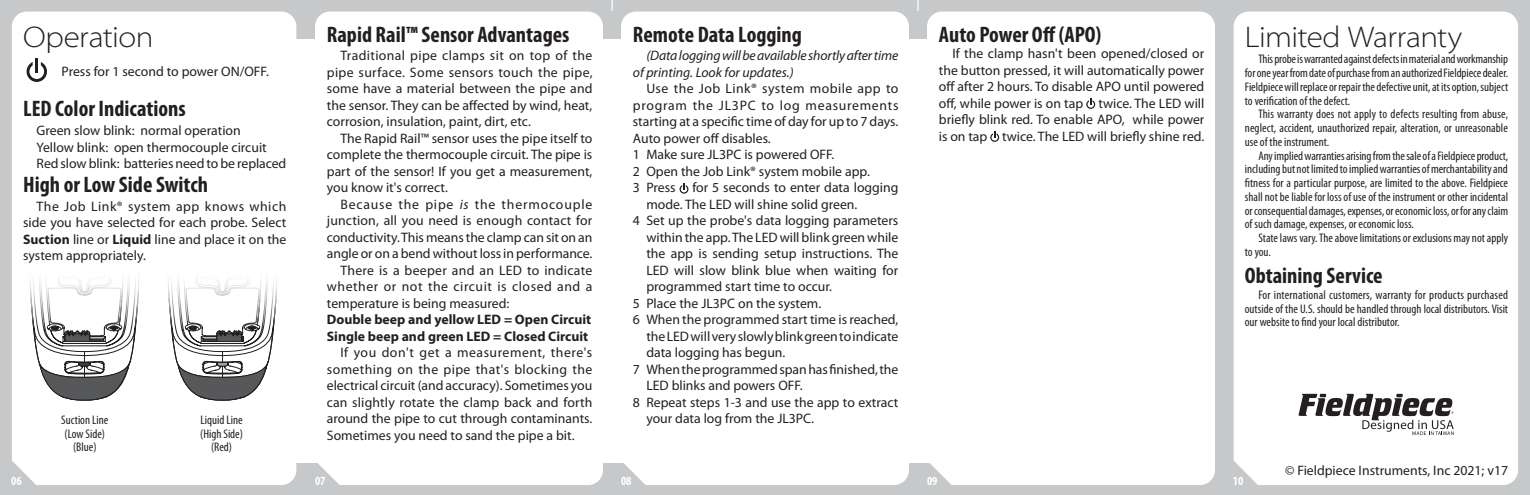
<style>
.page{position:relative;width:1530px;height:495px;background:#c7c8ca}
.page>*{position:absolute;margin:0;border:0;box-sizing:border-box;transform-origin:0 0}
.t1{font:300 semi-expanded 30px "Myriad Pro";letter-spacing:-.015em;color:#231f20}
.t2{font:700 condensed 22.5px "Myriad Pro";color:#231f20}
.t3{font:13.75px/16.5px "Myriad Pro";color:#231f20;text-align:justify}
.t4{font:italic 13.75px/16.5px "Myriad Pro";letter-spacing:-.01em;color:#231f20}
.t5{font:700 13.75px/16.5px "Myriad Pro";color:#231f20}
.t6{font:13.75px "Myriad Pro";letter-spacing:.04em;color:#231f20}
.t7{font:13.75px "Myriad Pro";letter-spacing:.02em;color:#231f20}
.t8{font:13.75px "Myriad Pro";letter-spacing:.05em;color:#231f20}
.t9{font:13.75px "Myriad Pro";letter-spacing:.06em;color:#231f20}
.t10{font:13.75px "Myriad Pro";letter-spacing:.035em;color:#231f20}
.t11{font:condensed 12.5px/13.8px "Myriad Pro";color:#231f20;text-align:justify}
.t12{font:700 condensed 12.5px "Myriad Pro";color:#fff}
.s1{font-weight:700}
.s2{font-style:italic}
</style>
<div class="page">
<svg style="left:917px;top:0;width:2px;height:11px"></svg>
<div style="left:12px;top:12px;width:284px;height:473px;background:#fff"></div>
<div style="left:315px;top:12px;width:288px;height:473px;background:#fff"></div>
<div style="left:621px;top:12px;width:288px;height:473px;background:#fff"></div>
<div style="left:927px;top:12px;width:288px;height:473px;background:#fff"></div>
<div style="left:1234px;top:12px;width:284px;height:473px;background:#fff"></div>
<svg style="left:680px;top:184px;width:8px;height:10px"></svg>
<svg style="left:1086px;top:99px;width:9px;height:10px"></svg>
<svg style="left:990px;top:132px;width:9px;height:10px"></svg>
<div style="left:295px;top:39px;width:22px;height:423px;background:#fff"></div>
<div style="left:603px;top:39px;width:22px;height:423px;background:#fff"></div>
<div style="left:909px;top:39px;width:22px;height:423px;background:#fff"></div>
<svg style="left:1299px;top:394px;width:155px;height:41px;background:#b0aeaf"></svg>
<svg style="left:27px;top:267px;width:114px;height:134px;background:#d1d1d1"></svg>
<svg style="left:165px;top:267px;width:114px;height:134px;background:#d1d1d1"></svg>
<hr style="left:35px;top:59px;width:3px;height:14px;background:#231f20">
<svg style="left:27px;top:62px;width:20px;height:20px"></svg>
<h1 class="t1" style="left:23px;top:21px;width:132px">Operation</h1>
<p class="t3" style="left:62px;top:63px;width:209px">Press for 1 second to power ON/OFF.</p>
<h2 class="t2" style="left:23px;top:96px;width:164px">LED Color Indications</h2>
<p class="t3" style="left:37px;top:122px;width:251px;text-align:left">Green slow blink: normal operation<br>Yellow blink: open thermocouple circuit<br>Red slow blink: batteries need to be replaced</p>
<h2 class="t2" style="left:23px;top:172px;width:186px">High or Low Side Switch</h2>
<p class="t3" style="left:23px;top:198px;width:265px;text-indent:14px">The Job Link® system app knows which side you have selected for each probe. Select <span class="s1">Suction</span> line or <span class="s1">Liquid</span> line and place it on the system appropriately.</p>
<p class="t11" style="left:61px;top:413px;width:49px;text-align:center">Suction Line (Low Side) (Blue)</p>
<p class="t11" style="left:200px;top:413px;width:44px;text-align:center">Liquid Line (High Side) (Red)</p>
<h2 class="t2" style="left:327px;top:22px;width:244px">Rapid Rail™ Sensor Advantages</h2>
<p class="t3" style="left:327px;top:48px;width:267px;text-indent:14px">Traditional pipe clamps sit on top of the pipe surface. Some sensors touch the pipe, some have a material between the pipe and the sensor. They can be affected by wind, heat, corrosion, insulation, paint, dirt, etc.</p>
<p class="t3" style="left:327px;top:130px;width:267px;text-indent:14px">The Rapid Rail™ sensor uses the pipe itself to complete the thermocouple circuit. The pipe is part of the sensor! If you get a measurement, you know it's correct.</p>
<p class="t9" style="left:340px;top:197px;width:253px">Because the pipe <span class="s2">is</span> the thermocouple</p>
<p class="t3" style="left:327px;top:213px;width:267px">junction, all you need is enough contact for</p>
<p class="t3" style="left:327px;top:229px;width:267px">conductivity. This means the clamp can sit on an</p>
<p class="t3" style="left:327px;top:246px;width:267px">angle or on a bend without loss in performance.</p>
<p class="t7" style="left:340px;top:263px;width:253px">There is a beeper and an LED to indicate</p>
<p class="t6" style="left:327px;top:279px;width:267px">whether or not the circuit is closed and a</p>
<p class="t3" style="left:327px;top:295px;width:184px">temperature is being measured:</p>
<p class="t5" style="left:327px;top:312px;width:266px">Double beep and yellow LED = Open Circuit<br>Single beep and green LED = Closed Circuit</p>
<p class="t3" style="left:327px;top:345px;width:267px;text-indent:14px">If you don't get a measurement, there's something on the pipe that's blocking the electrical circuit (and accuracy). Sometimes you can slightly rotate the clamp back and forth around the pipe to cut through contaminants.<br>Sometimes you need to sand the pipe a bit.</p>
<h2 class="t2" style="left:633px;top:22px;width:171px">Remote Data Logging</h2>
<p class="t4" style="left:633px;top:48px;width:267px;text-indent:14px">(Data logging will be available shortly after time of printing. Look for updates.)</p>
<p class="t10" style="left:646px;top:81px;width:254px">Use the Job Link® system mobile app to</p>
<p class="t8" style="left:633px;top:98px;width:267px">program the JL3PC to log measurements</p>
<p class="t3" style="left:633px;top:114px;width:267px">starting at a specific time of day for up to 7 days.</p>
<p class="t3" style="left:633px;top:130px;width:139px">Auto power off disables.</p>
<p class="t3" style="left:633px;top:147px;width:203px">1 Make sure JL3PC is powered OFF.</p>
<p class="t3" style="left:633px;top:163px;width:238px">2 Open the Job Link® system mobile app.</p>
<p class="t3" style="left:633px;top:180px;width:267px">3 Press for 5 seconds to enter data logging</p>
<p class="t3" style="left:646px;top:196px;width:213px">mode. The LED will shine solid green.</p>
<p class="t3" style="left:633px;top:213px;width:267px">4 Set up the probe's data logging parameters</p>
<p class="t3" style="left:646px;top:229px;width:254px">within the app. The LED will blink green while</p>
<p class="t3" style="left:646px;top:246px;width:254px">the app is sending setup instructions. The</p>
<p class="t3" style="left:646px;top:262px;width:254px">LED will slow blink blue when waiting for</p>
<p class="t3" style="left:646px;top:279px;width:187px">programmed start time to occur.</p>
<p class="t3" style="left:633px;top:295px;width:190px">5 Place the JL3PC on the system.</p>
<p class="t3" style="left:633px;top:312px;width:267px">6 When the programmed start time is reached,</p>
<p class="t3" style="left:646px;top:328px;width:254px">the LED will very slowly blink green to indicate</p>
<p class="t3" style="left:646px;top:345px;width:141px">data logging has begun.</p>
<p class="t3" style="left:633px;top:361px;width:267px">7 When the programmed span has finished, the</p>
<p class="t3" style="left:646px;top:378px;width:158px">LED blinks and powers OFF.</p>
<p class="t3" style="left:633px;top:394px;width:267px">8 Repeat steps 1-3 and use the app to extract</p>
<p class="t3" style="left:646px;top:411px;width:169px">your data log from the JL3PC.</p>
<h2 class="t2" style="left:939px;top:22px;width:164px">Auto Power Off (APO)</h2>
<p class="t3" style="left:939px;top:46px;width:267px;text-indent:14px">If the clamp hasn't been opened/closed or the button pressed, it will automatically power off after 2 hours. To disable APO until powered off, while power is on tap twice. The LED will briefly blink red. To enable APO, while power is on tap twice. The LED will briefly shine red.</p>
<h1 class="t1" style="left:1245px;top:21px;width:219px">Limited Warranty</h1>
<p class="t11" style="left:1245px;top:52px;width:265px;text-indent:13px">This probe is warranted against defects in material and workmanship for one year from date of purchase from an authorized Fieldpiece dealer.<br>Fieldpiece will replace or repair the defective unit, at its option, subject to verification of the defect.</p>
<p class="t11" style="left:1245px;top:107px;width:265px;text-indent:13px">This warranty does not apply to defects resulting from abuse, neglect, accident, unauthorized repair, alteration, or unreasonable use of the instrument.</p>
<p class="t11" style="left:1245px;top:149px;width:265px;text-indent:13px">Any implied warranties arising from the sale of a Fieldpiece product, including but not limited to implied warranties of merchantability and fitness for a particular purpose, are limited to the above. Fieldpiece shall not be liable for loss of use of the instrument or other incidental or consequential damages, expenses, or economic loss, or for any claim of such damage, expenses, or economic loss.</p>
<p class="t11" style="left:1245px;top:231px;width:265px;text-indent:13px">State laws vary. The above limitations or exclusions may not apply to you.</p>
<h2 class="t2" style="left:1245px;top:263px;width:139px">Obtaining Service</h2>
<p class="t11" style="left:1245px;top:288px;width:265px;text-indent:13px">For international customers, warranty for products purchased outside of the U.S. should be handled through local distributors. Visit our website to find your local distributor.</p>
<p class="t12" style="left:11px;top:474px;width:12px">06</p>
<p class="t12" style="left:315px;top:474px;width:12px">07</p>
<p class="t12" style="left:621px;top:474px;width:12px">08</p>
<p class="t12" style="left:927px;top:474px;width:12px">09</p>
<p class="t12" style="left:1233px;top:474px;width:12px">10</p>
<p class="t3" style="left:1285px;top:462px;width:224px">© Fieldpiece Instruments, Inc 2021; v17</p>
</div>
